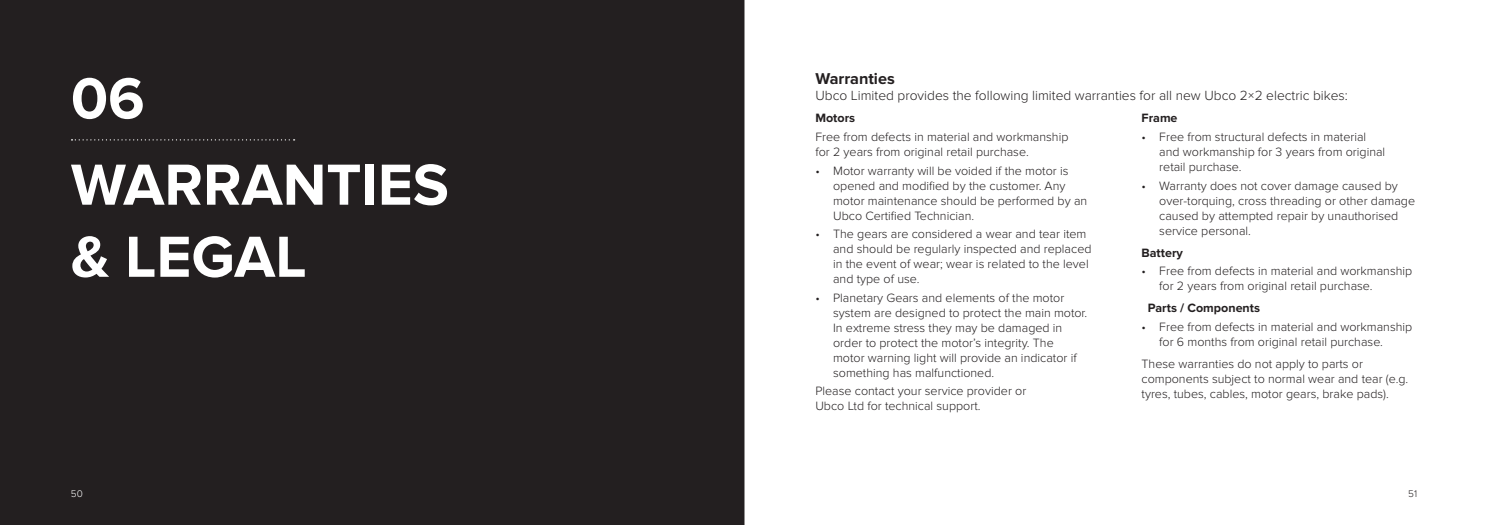
<style>
.page{position:relative;width:1489px;height:525px;background:#fff}
.page>*{position:absolute;margin:0;border:0;box-sizing:border-box;transform-origin:0 0}
.Section_Header{font:700 60px/86.2px "Proxima Nova";color:#fff}
.Page_header{font:700 16.25px "Proxima Nova";color:#231f20}
.Body_Intro{font:300 13.75px "Proxima Nova";color:#231f20}
.Body_copy{font:300 12.5px/15px "Proxima Nova";color:#231f20}
.Page_sub{font:700 12.5px "Proxima Nova";color:#231f20}
.t1{font:300 10px "Proxima Nova";color:#fff}
.t2{font:300 10px "Proxima Nova";color:#231f20}
</style>
<div class="page">
<div style="left:0;top:0;width:744px;height:524px;background:#231f20"></div>
<svg style="left:71px;top:139px;width:223px;height:1px"></svg>
<p class="Section_Header" style="left:71px;top:57px;width:379px">06<br>WARRANTIES</p>
<p class="Section_Header" style="left:71px;top:215px;width:237px">&amp; LEGAL</p>
<p class="Page_header" style="left:815px;top:69px;width:81px">Warranties</p>
<p class="Body_Intro" style="left:815px;top:88px;width:534px">Ubco Limited provides the following limited warranties for all new Ubco 2×2 electric bikes:</p>
<p class="Page_sub" style="left:815px;top:111px;width:41px">Motors</p>
<p class="Body_copy" style="left:815px;top:129px;width:254px">Free from defects in material and workmanship for 2 years from original retail purchase.</p>
<p class="Body_copy" style="left:833px;top:163px;width:256px;text-indent:-18px">• Motor warranty will be voided if the motor is opened and modified by the customer. Any motor maintenance should be performed by an Ubco Certified Technician.</p>
<p class="Body_copy" style="left:833px;top:226px;width:260px;text-indent:-18px">• The gears are considered a wear and tear item and should be regularly inspected and replaced in the event of wear; wear is related to the level and type of use.</p>
<p class="Body_copy" style="left:833px;top:290px;width:256px;text-indent:-18px">• Planetary Gears and elements of the motor system are designed to protect the main motor.<br>In extreme stress they may be damaged in order to protect the motor’s integrity. The motor warning light will provide an indicator if something has malfunctioned.</p>
<p class="Body_copy" style="left:815px;top:383px;width:212px">Please contact your service provider or<br>Ubco Ltd for technical support.</p>
<p class="Page_sub" style="left:1141px;top:111px;width:37px">Frame</p>
<p class="Body_copy" style="left:1159px;top:129px;width:227px;text-indent:-18px">• Free from structural defects in material and workmanship for 3 years from original retail purchase.</p>
<p class="Body_copy" style="left:1159px;top:178px;width:257px;text-indent:-18px">• Warranty does not cover damage caused by over-torquing, cross threading or other damage caused by attempted repair by unauthorised service personal.</p>
<p class="Page_sub" style="left:1141px;top:245px;width:43px">Battery</p>
<p class="Body_copy" style="left:1159px;top:263px;width:254px;text-indent:-18px">• Free from defects in material and workmanship for 2 years from original retail purchase.</p>
<p class="Page_sub" style="left:1147px;top:301px;width:113px">Parts / Components</p>
<p class="Body_copy" style="left:1159px;top:319px;width:254px;text-indent:-18px">• Free from defects in material and workmanship for 6 months from original retail purchase.</p>
<p class="Body_copy" style="left:1141px;top:356px;width:268px">These warranties do not apply to parts or components subject to normal wear and tear (e.g. tyres, tubes, cables, motor gears, brake pads).</p>
<p class="t1" style="left:71px;top:488px;width:13px">50</p>
<p class="t2" style="left:1408px;top:488px;width:10px">51</p>
</div>
